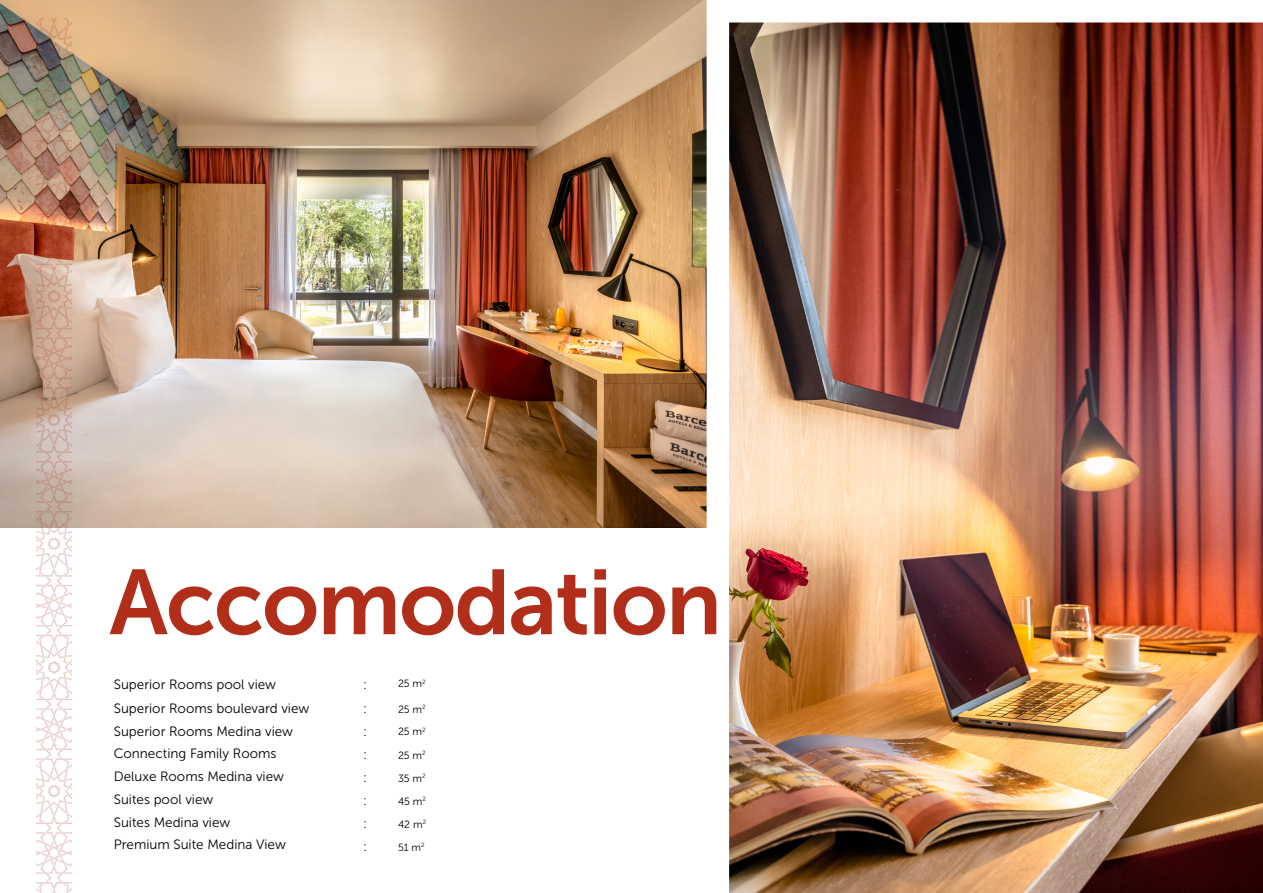
<style>
.page{position:relative;width:1263px;height:893px;background:#fff}
.page>*{position:absolute;margin:0;border:0;box-sizing:border-box;transform-origin:0 0}
.t1{font:91.5px "Museo Sans 700";letter-spacing:-.02em;color:#b12e1a}
.t2{font:13.5px/22.8px "Museo Sans 300";color:#000}
.t3{font:10.5px/22.8px "Museo Sans 300";color:#000}
</style>
<div class="page">
<img style="left:0;top:0;width:707px;height:528px">
<img style="left:729px;top:22px;width:534px;height:871px">
<img style="left:37px;top:11px;width:34px;height:882px">
<h1 class="t1" style="left:109px;top:552px;width:614px">Accomodation</h1>
<p class="t2" style="left:114px;top:673px;width:164px">Superior Rooms pool view</p>
<p class="t2" style="left:363px;top:673px;width:5px">:</p>
<p class="t3" style="left:398px;top:672px;width:29px">25 m<sup>2</sup></p>
<p class="t3" style="left:398px;top:720px;width:29px">25 m<sup>2</sup></p>
<p class="t2" style="left:114px;top:697px;width:197px">Superior Rooms boulevard view<br>Superior Rooms Medina view<br>Connecting Family Rooms<br>Deluxe Rooms Medina view<br>Suites pool view<br>Suites Medina view<br>Premium Suite Medina View</p>
<p class="t3" style="left:398px;top:698px;width:29px">25 m<sup>2</sup></p>
<p class="t3" style="left:398px;top:744px;width:29px">25 m<sup>2<br></sup>35 m<sup>2</sup></p>
<p class="t3" style="left:398px;top:790px;width:30px">45 m<sup>2</sup></p>
<p class="t3" style="left:398px;top:813px;width:30px">42 m<sup>2</sup></p>
<p class="t3" style="left:398px;top:836px;width:28px">51 m<sup>2</sup></p>
<p class="t2" style="left:363px;top:697px;width:5px">:</p>
<p class="t2" style="left:363px;top:720px;width:5px">:</p>
<p class="t2" style="left:363px;top:743px;width:5px">:</p>
<p class="t2" style="left:363px;top:766px;width:5px">:</p>
<p class="t2" style="left:363px;top:789px;width:5px">:</p>
<p class="t2" style="left:363px;top:812px;width:5px">:</p>
<p class="t2" style="left:363px;top:835px;width:5px">:</p>
</div>
